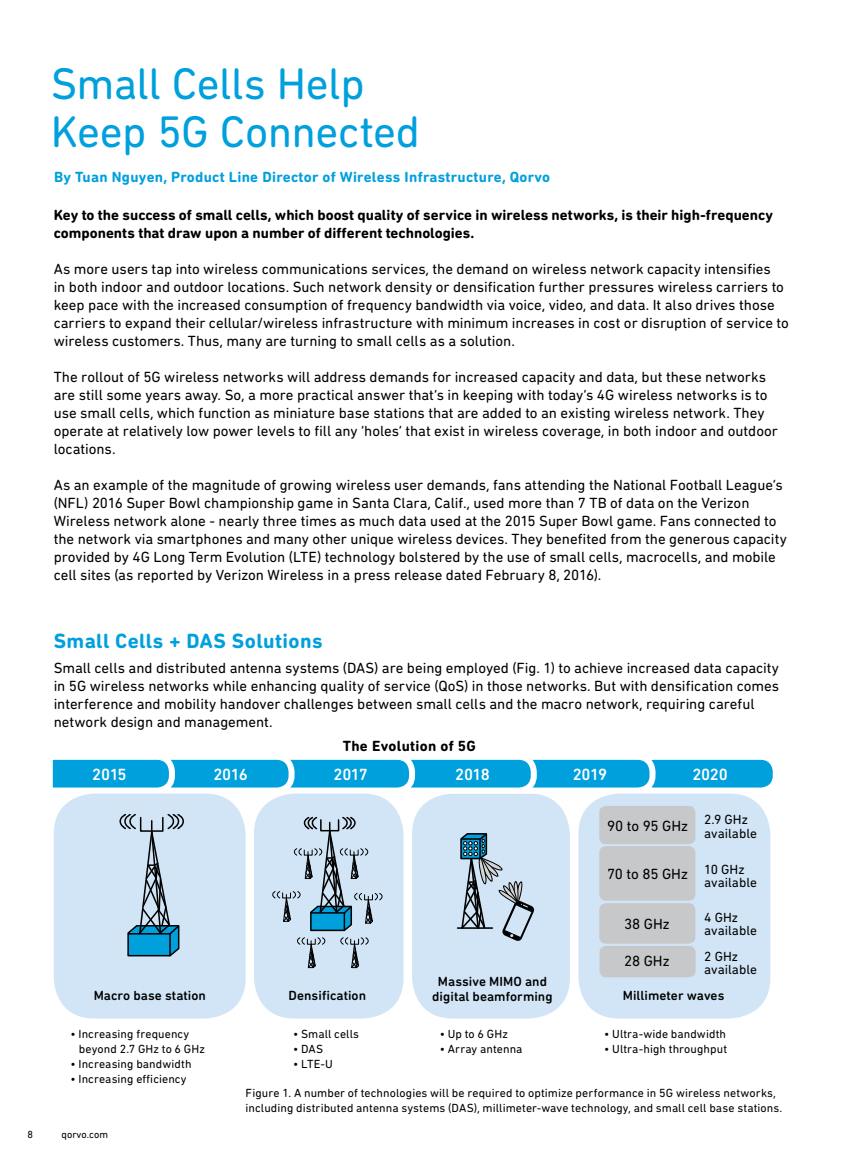
<style>
.page{position:relative;width:844px;height:1161px;background:#fff}
.page>*{position:absolute;margin:0;border:0;box-sizing:border-box;transform-origin:0 0}
.t1{font:45px/48px "DIN Next Rounded LT Pro";letter-spacing:-.01em;color:#00a0dd}
.t2{font:700 21px "DIN Next Rounded LT Pro";letter-spacing:.02em;color:#00a0dd}
.t3{font:500 16.5px "DIN Next Rounded LT Pro";letter-spacing:-.025em;color:#fff}
.t4{font:15px/18px "DIN Next Rounded LT Pro";letter-spacing:-.005em;color:#000}
.t5{font:700 15px/18px "DIN Next Rounded LT Pro";color:#000}
.t6{font:700 15px "DIN Next Rounded LT Pro";letter-spacing:.02em;color:#00a0dd}
.t7{font:700 15px "DIN Next Rounded LT Pro";letter-spacing:.02em;color:#000}
.t8{font:500 13.5px/15px "DIN Next Rounded LT Pro";letter-spacing:.005em;color:#000;text-align:center}
.t9{font:13.5px/13.5px "DIN Next Rounded LT Pro";color:#000}
.t10{font:12px/15px "DIN Next Rounded LT Pro";letter-spacing:.005em;color:#000}
.t11{font:10.5px "DIN Next Rounded LT Pro";color:#000}
</style>
<div class="page">
<div style="left:412px;top:794px;width:158px;height:225px;background:#d1e5f6;border-radius:41px"></div>
<div style="left:639px;top:757px;width:136px;height:34px;background:#00a0dd;border-radius:15px"></div>
<div style="left:636px;top:754px;width:142px;height:40px;border:6px solid #fff;border-radius:15px"></div>
<div style="left:507px;top:757px;width:145px;height:34px;background:#00a0dd;border-radius:15px"></div>
<div style="left:504px;top:754px;width:151px;height:40px;border:6px solid #fff;border-radius:15px"></div>
<div style="left:382px;top:757px;width:152px;height:34px;background:#00a0dd;border-radius:15px"></div>
<div style="left:379px;top:754px;width:158px;height:40px;border:6px solid #fff;border-radius:15px"></div>
<div style="left:260px;top:757px;width:152px;height:34px;background:#00a0dd;border-radius:15px"></div>
<div style="left:257px;top:754px;width:158px;height:40px;border:6px solid #fff;border-radius:15px"></div>
<div style="left:146px;top:757px;width:145px;height:34px;background:#00a0dd;border-radius:15px"></div>
<div style="left:143px;top:754px;width:151px;height:40px;border:6px solid #fff;border-radius:15px"></div>
<svg style="left:52px;top:754px;width:126px;height:43px"></svg>
<div style="left:254px;top:794px;width:149px;height:225px;background:#d1e5f6;border-radius:40px"></div>
<div style="left:578px;top:794px;width:192px;height:225px;background:#d1e5f6;border-radius:40px"></div>
<svg style="left:272px;top:816px;width:111px;height:153px"></svg>
<hr style="left:457px;top:927px;width:35px;height:2px;background:#000">
<div style="left:599px;top:806px;width:96px;height:38px;background:#c7c8ca;border-radius:7px"></div>
<div style="left:599px;top:846px;width:96px;height:55px;background:#c7c8ca;border-radius:7px"></div>
<div style="left:599px;top:903px;width:96px;height:41px;background:#c7c8ca;border-radius:7px"></div>
<div style="left:599px;top:946px;width:96px;height:31px;background:#c7c8ca;border-radius:7px"></div>
<div style="left:54px;top:794px;width:192px;height:225px;background:#d1e5f6;border-radius:40px"></div>
<svg style="left:119px;top:814px;width:65px;height:143px"></svg>
<hr style="left:169px;top:934px;width:2px;height:22px;background:#000">
<svg style="left:459px;top:833px;width:76px;height:108px"></svg>
<h1 class="t1" style="left:51px;top:59px;width:371px">Small Cells Help<br>Keep 5G Connected</h1>
<p class="t6" style="left:54px;top:169px;width:497px">By Tuan Nguyen, Product Line Director of Wireless Infrastructure, Qorvo</p>
<p class="t5" style="left:54px;top:205px;width:721px">Key to the success of small cells, which boost quality of service in wireless networks, is their high-frequency components that draw upon a number of different technologies.</p>
<p class="t4" style="left:54px;top:259px;width:737px">As more users tap into wireless communications services, the demand on wireless network capacity intensifies<br>in both indoor and outdoor locations. Such network density or densification further pressures wireless carriers to keep pace with the increased consumption of frequency bandwidth via voice, video, and data. It also drives those carriers to expand their cellular/wireless infrastructure with minimum increases in cost or disruption of service to wireless customers. Thus, many are turning to small cells as a solution.</p>
<p class="t4" style="left:54px;top:367px;width:726px">The rollout of 5G wireless networks will address demands for increased capacity and data, but these networks are still some years away. So, a more practical answer that’s in keeping with today’s 4G wireless networks is to use small cells, which function as miniature base stations that are added to an existing wireless network. They operate at relatively low power levels to fill any ‘holes’ that exist in wireless coverage, in both indoor and outdoor locations.</p>
<p class="t4" style="left:54px;top:475px;width:734px">As an example of the magnitude of growing wireless user demands, fans attending the National Football League’s (NFL) 2016 Super Bowl championship game in Santa Clara, Calif., used more than 7 TB of data on the Verizon Wireless network alone - nearly three times as much data used at the 2015 Super Bowl game. Fans connected to the network via smartphones and many other unique wireless devices. They benefited from the generous capacity provided by 4G Long Term Evolution (LTE) technology bolstered by the use of small cells, macrocells, and mobile cell sites (as reported by Verizon Wireless in a press release dated February 8, 2016).</p>
<h2 class="t2" style="left:54px;top:629px;width:270px">Small Cells + DAS Solutions</h2>
<p class="t4" style="left:54px;top:658px;width:727px">Small cells and distributed antenna systems (DAS) are being employed (Fig. 1) to achieve increased data capacity in 5G wireless networks while enhancing quality of service (QoS) in those networks. But with densification comes interference and mobility handover challenges between small cells and the macro network, requiring careful network design and management.</p>
<p class="t7" style="left:343px;top:737px;width:135px">The Evolution of 5G</p>
<p class="t3" style="left:92px;top:765px;width:36px">2015</p>
<p class="t3" style="left:213px;top:765px;width:36px">2016</p>
<p class="t3" style="left:333px;top:765px;width:36px">2017</p>
<p class="t3" style="left:455px;top:765px;width:36px">2018</p>
<p class="t3" style="left:572px;top:765px;width:36px">2019</p>
<p class="t3" style="left:692px;top:765px;width:37px">2020</p>
<p class="t8" style="left:94px;top:988px;width:114px">Macro base station</p>
<p class="t10" style="left:79px;top:1026px;width:127px;text-indent:-9px">• Increasing frequency beyond 2.7 GHz to 6 GHz</p>
<p class="t10" style="left:70px;top:1056px;width:123px">• Increasing bandwidth</p>
<p class="t10" style="left:70px;top:1071px;width:118px">• Increasing efficiency</p>
<p class="t11" style="left:28px;top:1128px;width:7px">8</p>
<p class="t11" style="left:62px;top:1128px;width:48px">qorvo.com</p>
<p class="t8" style="left:289px;top:988px;width:79px">Densification</p>
<p class="t10" style="left:293px;top:1026px;width:68px">• Small cells</p>
<p class="t10" style="left:293px;top:1041px;width:32px">• DAS</p>
<p class="t10" style="left:293px;top:1056px;width:41px">• LTE-U</p>
<p class="t8" style="left:432px;top:974px;width:122px">Massive MIMO and digital beamforming</p>
<p class="t10" style="left:440px;top:1026px;width:70px">• Up to 6 GHz</p>
<p class="t10" style="left:440px;top:1041px;width:84px">• Array antenna</p>
<p class="t4" style="left:607px;top:817px;width:82px">90 to 95 GHz</p>
<p class="t9" style="left:704px;top:813px;width:54px">2.9 GHz available</p>
<p class="t9" style="left:704px;top:862px;width:54px">10 GHz available</p>
<p class="t9" style="left:704px;top:910px;width:54px">4 GHz available</p>
<p class="t9" style="left:704px;top:949px;width:54px">2 GHz available</p>
<p class="t4" style="left:607px;top:865px;width:82px">70 to 85 GHz</p>
<p class="t4" style="left:624px;top:914px;width:47px">38 GHz</p>
<p class="t4" style="left:624px;top:952px;width:47px">28 GHz</p>
<p class="t8" style="left:623px;top:988px;width:103px">Millimeter waves</p>
<p class="t10" style="left:604px;top:1026px;width:123px">• Ultra-wide bandwidth</p>
<p class="t10" style="left:604px;top:1041px;width:125px">• Ultra-high throughput</p>
<p class="t10" style="left:246px;top:1085px;width:538px">Figure 1. A number of technologies will be required to optimize performance in 5G wireless networks, including distributed antenna systems (DAS), millimeter-wave technology, and small cell base stations.</p>
</div>
